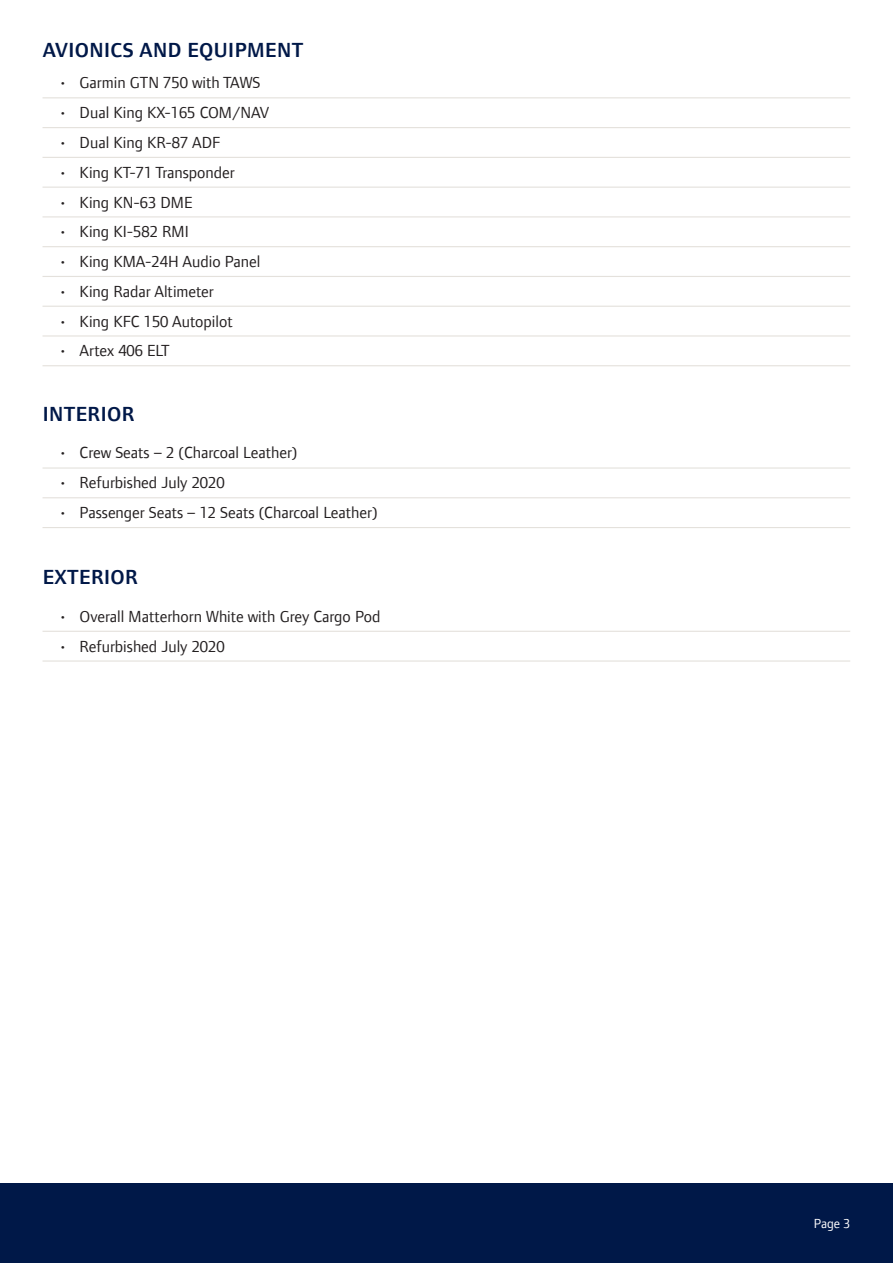
<style>
.page{position:relative;width:893px;height:1263px;background:#fff}
.page>*{position:absolute;margin:0;border:0;box-sizing:border-box;transform-origin:0 0}
.t1{font:600 21px "Foundry Form Sans";letter-spacing:.02em;color:#001848}
.t2{font:16.5px "Foundry Form Sans";color:#231f20}
.t3{font:13.5px "Foundry Form Sans";color:#fff}
</style>
<div class="page">
<hr style="left:43px;top:97px;width:807px;height:1px;background:#e4e1dc">
<hr style="left:43px;top:127px;width:807px;height:1px;background:#e4e1dc">
<hr style="left:43px;top:157px;width:807px;height:1px;background:#e4e1dc">
<hr style="left:43px;top:187px;width:807px;height:1px;background:#e4e1dc">
<hr style="left:43px;top:216px;width:807px;height:1px;background:#e4e1dc">
<hr style="left:43px;top:246px;width:807px;height:1px;background:#e4e1dc">
<hr style="left:43px;top:276px;width:807px;height:1px;background:#e4e1dc">
<hr style="left:43px;top:306px;width:807px;height:1px;background:#e4e1dc">
<hr style="left:43px;top:335px;width:807px;height:2px;background:#e4e1dc">
<hr style="left:43px;top:365px;width:807px;height:1px;background:#e4e1dc">
<div style="left:0;top:1183px;width:893px;height:80px;background:#001848"></div>
<hr style="left:43px;top:467px;width:807px;height:2px;background:#e4e1dc">
<hr style="left:43px;top:497px;width:807px;height:1px;background:#e4e1dc">
<hr style="left:43px;top:527px;width:807px;height:1px;background:#e4e1dc">
<hr style="left:43px;top:631px;width:807px;height:1px;background:#e4e1dc">
<hr style="left:43px;top:660px;width:807px;height:2px;background:#e4e1dc">
<p class="t1" style="left:43px;top:38px;width:262px">AVIONICS AND EQUIPMENT</p>
<p class="t2" style="left:59px;top:73px;width:203px">• Garmin GTN 750 with TAWS</p>
<p class="t2" style="left:59px;top:103px;width:212px">• Dual King KX-165 COM/NAV</p>
<p class="t2" style="left:59px;top:133px;width:163px">• Dual King KR-87 ADF</p>
<p class="t2" style="left:59px;top:163px;width:177px">• King KT-71 Transponder</p>
<p class="t2" style="left:59px;top:193px;width:135px">• King KN-63 DME</p>
<p class="t2" style="left:59px;top:223px;width:132px">• King KI-582 RMI</p>
<p class="t2" style="left:59px;top:252px;width:203px">• King KMA-24H Audio Panel</p>
<p class="t2" style="left:59px;top:282px;width:157px">• King Radar Altimeter</p>
<p class="t2" style="left:59px;top:312px;width:175px">• King KFC 150 Autopilot</p>
<p class="t2" style="left:59px;top:342px;width:113px">• Artex 406 ELT</p>
<p class="t1" style="left:43px;top:403px;width:93px">INTERIOR</p>
<p class="t2" style="left:59px;top:444px;width:240px">• Crew Seats – 2 (Charcoal Leather)</p>
<p class="t2" style="left:59px;top:474px;width:167px">• Refurbished July 2020</p>
<p class="t2" style="left:59px;top:503px;width:320px">• Passenger Seats – 12 Seats (Charcoal Leather)</p>
<p class="t1" style="left:43px;top:565px;width:97px">EXTERIOR</p>
<p class="t2" style="left:59px;top:607px;width:323px">• Overall Matterhorn White with Grey Cargo Pod</p>
<p class="t2" style="left:59px;top:637px;width:167px">• Refurbished July 2020</p>
<p class="t3" style="left:814px;top:1216px;width:38px">Page 3</p>
</div>
